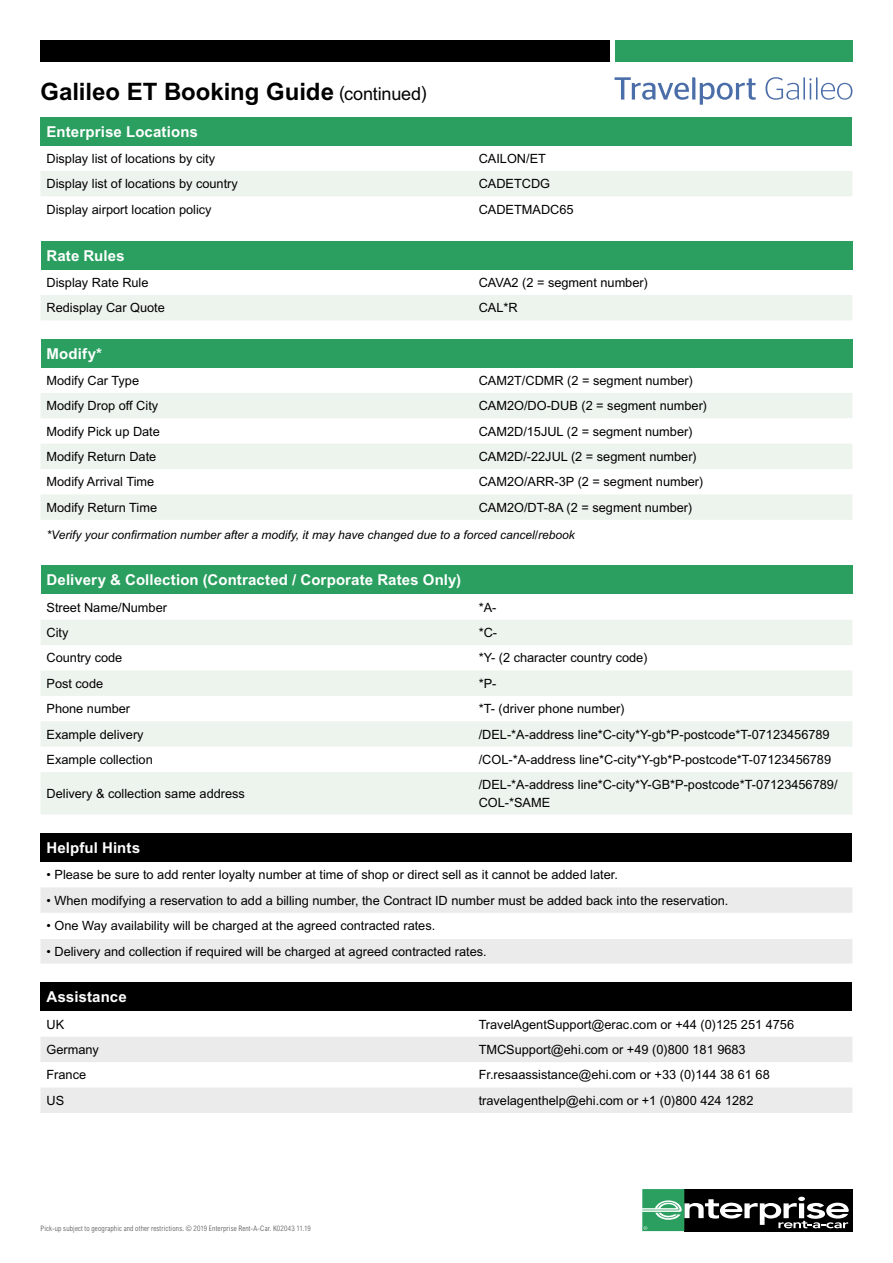
<style>
.page{position:relative;width:893px;height:1263px;background:#fff}
.page>*{position:absolute;margin:0;border:0;box-sizing:border-box;transform-origin:0 0}
.t1{font:700 24px "Arial MT Std";letter-spacing:-.005em;color:#000}
.t2{font:700 15px "Arial MT Std";letter-spacing:.005em;color:#fff}
.t3{font:12.75px/18px "Arial MT Std";color:#000}
.t4{font:italic 12px "Arial MT Std";color:#000}
.t5{font:300 condensed 7.5px "Arial MT Std";letter-spacing:.025em;color:#4f4e52}
.s1{font-weight:400;font-size:18px}
</style>
<div class="page">
<svg style="left:642px;top:1189px;width:207px;height:42px"></svg>
<div style="left:40px;top:117px;width:812px;height:29px;background:#2a9f5f"></div>
<div style="left:41px;top:171px;width:811px;height:25px;background:#edf3ed"></div>
<div style="left:41px;top:241px;width:811px;height:29px;background:#2a9f5f"></div>
<div style="left:41px;top:295px;width:811px;height:25px;background:#edf3ed"></div>
<div style="left:41px;top:339px;width:811px;height:28px;background:#2a9f5f"></div>
<svg style="left:41px;top:393px;width:811px;height:127px;fill:#edf3ed"></svg>
<div style="left:40px;top:833px;width:812px;height:29px;background:#000"></div>
<div style="left:40px;top:887px;width:812px;height:76px;background:#ebebeb"></div>
<div style="left:40px;top:913px;width:812px;height:25px;background:#fff"></div>
<div style="left:40px;top:982px;width:812px;height:29px;background:#000"></div>
<svg style="left:40px;top:1037px;width:812px;height:76px;fill:#ebebeb"></svg>
<div style="left:615px;top:41px;width:237px;height:21px;background:#2a9f5f"></div>
<div style="left:40px;top:41px;width:570px;height:21px;background:#000"></div>
<div style="left:41px;top:565px;width:811px;height:29px;background:#2a9f5f"></div>
<svg style="left:41px;top:620px;width:811px;height:194px;fill:#edf3ed"></svg>
<svg style="left:615px;top:77px;width:141px;height:28px"></svg>
<svg style="left:765px;top:77px;width:87px;height:23px"></svg>
<h1 class="t1" style="left:40px;top:77px;width:388px">Galileo ET Booking Guide <span class="s1">(continued)</span></h1>
<p class="t2" style="left:46px;top:123px;width:153px">Enterprise Locations</p>
<p class="t3" style="left:46px;top:149px;width:170px">Display list of locations by city</p>
<p class="t3" style="left:479px;top:149px;width:69px">CAILON/ET</p>
<p class="t3" style="left:46px;top:175px;width:193px">Display list of locations by country</p>
<p class="t3" style="left:479px;top:175px;width:73px">CADETCDG</p>
<p class="t3" style="left:46px;top:200px;width:167px">Display airport location policy</p>
<p class="t3" style="left:479px;top:200px;width:96px">CADETMADC65</p>
<p class="t2" style="left:47px;top:247px;width:80px">Rate Rules</p>
<p class="t3" style="left:47px;top:273px;width:104px">Display Rate Rule</p>
<p class="t3" style="left:479px;top:273px;width:171px">CAVA2 (2 = segment number)</p>
<p class="t3" style="left:47px;top:299px;width:120px">Redisplay Car Quote</p>
<p class="t3" style="left:479px;top:299px;width:40px">CAL*R</p>
<p class="t2" style="left:47px;top:344px;width:57px">Modify*</p>
<p class="t3" style="left:47px;top:371px;width:94px">Modify Car Type</p>
<p class="t3" style="left:479px;top:371px;width:216px">CAM2T/CDMR (2 = segment number)</p>
<p class="t3" style="left:47px;top:397px;width:113px">Modify Drop off City</p>
<p class="t3" style="left:479px;top:397px;width:230px">CAM2O/DO-DUB (2 = segment number)</p>
<p class="t3" style="left:47px;top:422px;width:115px">Modify Pick up Date</p>
<p class="t3" style="left:479px;top:422px;width:215px">CAM2D/15JUL (2 = segment number)</p>
<p class="t3" style="left:47px;top:447px;width:111px">Modify Return Date</p>
<p class="t3" style="left:479px;top:447px;width:220px">CAM2D/-22JUL (2 = segment number)</p>
<p class="t3" style="left:47px;top:473px;width:109px">Modify Arrival Time</p>
<p class="t3" style="left:479px;top:473px;width:226px">CAM2O/ARR-3P (2 = segment number)</p>
<p class="t3" style="left:47px;top:498px;width:112px">Modify Return Time</p>
<p class="t3" style="left:479px;top:498px;width:215px">CAM2O/DT-8A (2 = segment number)</p>
<p class="t4" style="left:47px;top:527px;width:530px">*Verify your confirmation number after a modify, it may have changed due to a forced cancel/rebook</p>
<p class="t2" style="left:47px;top:571px;width:416px">Delivery &amp; Collection (Contracted / Corporate Rates Only)</p>
<p class="t3" style="left:47px;top:598px;width:122px">Street Name/Number</p>
<p class="t3" style="left:479px;top:598px;width:19px">*A-</p>
<p class="t3" style="left:47px;top:623px;width:23px">City</p>
<p class="t3" style="left:479px;top:623px;width:20px">*C-</p>
<p class="t3" style="left:47px;top:649px;width:77px">Country code</p>
<p class="t3" style="left:479px;top:649px;width:170px">*Y- (2 character country code)</p>
<p class="t3" style="left:47px;top:674px;width:58px">Post code</p>
<p class="t3" style="left:479px;top:674px;width:19px">*P-</p>
<p class="t3" style="left:47px;top:700px;width:85px">Phone number</p>
<p class="t3" style="left:479px;top:700px;width:147px">*T- (driver phone number)</p>
<p class="t3" style="left:47px;top:725px;width:99px">Example delivery</p>
<p class="t3" style="left:479px;top:725px;width:353px">/DEL-*A-address line*C-city*Y-gb*P-postcode*T-07123456789</p>
<p class="t3" style="left:47px;top:750px;width:108px">Example collection</p>
<p class="t3" style="left:479px;top:750px;width:354px">/COL-*A-address line*C-city*Y-gb*P-postcode*T-07123456789</p>
<p class="t3" style="left:47px;top:784px;width:200px">Delivery &amp; collection same address</p>
<p class="t3" style="left:479px;top:775px;width:360px">/DEL-*A-address line*C-city*Y-GB*P-postcode*T-07123456789/<br>COL-*SAME</p>
<p class="t2" style="left:46px;top:839px;width:95px">Helpful Hints</p>
<p class="t3" style="left:46px;top:866px;width:573px">• Please be sure to add renter loyalty number at time of shop or direct sell as it cannot be added later.</p>
<p class="t3" style="left:46px;top:891px;width:683px">• When modifying a reservation to add a billing number, the Contract ID number must be added back into the reservation.</p>
<p class="t3" style="left:46px;top:916px;width:390px">• One Way availability will be charged at the agreed contracted rates.</p>
<p class="t3" style="left:46px;top:942px;width:442px">• Delivery and collection if required will be charged at agreed contracted rates.</p>
<p class="t2" style="left:46px;top:988px;width:82px">Assistance</p>
<p class="t3" style="left:46px;top:1015px;width:19px">UK</p>
<p class="t3" style="left:479px;top:1015px;width:317px">TravelAgentSupport@erac.com or +44 (0)125 251 4756</p>
<p class="t3" style="left:46px;top:1040px;width:54px">Germany</p>
<p class="t3" style="left:479px;top:1040px;width:268px">TMCSupport@ehi.com or +49 (0)800 181 9683</p>
<p class="t3" style="left:46px;top:1066px;width:41px">France</p>
<p class="t3" style="left:479px;top:1066px;width:293px">Fr.resaassistance@ehi.com or +33 (0)144 38 61 68</p>
<p class="t3" style="left:46px;top:1091px;width:19px">US</p>
<p class="t3" style="left:479px;top:1091px;width:276px">travelagenthelp@ehi.com or +1 (0)800 424 1282</p>
<p class="t5" style="left:40px;top:1224px;width:272px">Pick-up subject to geographic and other restrictions. © 2019 Enterprise Rent-A-Car. K02043 11.19</p>
</div>
